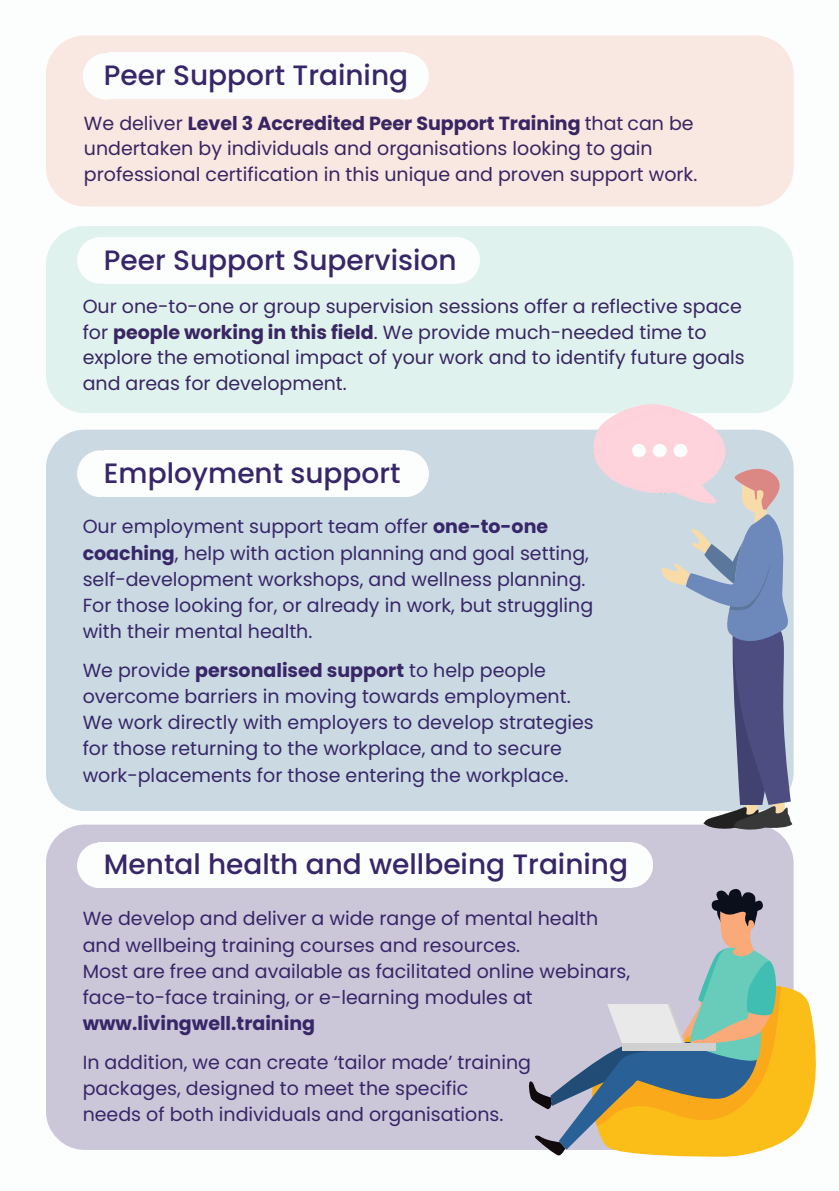
<style>
.page{position:relative;width:839px;height:1191px;background:#fff}
.page>*{position:absolute;margin:0;border:0;box-sizing:border-box;transform-origin:0 0}
.t1{font:500 28px "Poppins";color:#372668}
.t2{font:19px/26.2px "Poppins";color:#372668}
.t3{font:19px/25.6px "Poppins";color:#382561}
.t4{font:700 19px "Poppins";color:#372668}
.s1{font-weight:700}
</style>
<div class="page">
<div style="left:46px;top:825px;width:747px;height:325px;background:#cbc7d8;border-radius:39px"></div>
<div style="left:98px;top:842px;width:532px;height:46px;background:#fcfdfd"></div>
<div style="left:77px;top:843px;width:46px;height:45px;background:#fcfdfd;border-radius:50%"></div>
<div style="left:607px;top:842px;width:46px;height:46px;background:#fcfdfd;border-radius:50%"></div>
<svg style="left:677px;top:985px;width:139px;height:172px;fill:#fbbd17"></svg>
<svg style="left:529px;top:889px;width:252px;height:267px"></svg>
<div style="left:621px;top:1043px;width:94px;height:7px;background:#d1d0d0"></div>
<div style="left:46px;top:430px;width:747px;height:381px;background:#cbdae2;border-radius:39px"></div>
<div style="left:46px;top:226px;width:747px;height:187px;background:#e0f2ee;border-radius:39px"></div>
<img style="left:593px;top:404px;width:132px;height:85px">
<svg style="left:632px;top:444px;width:162px;height:388px"></svg>
<div style="left:104px;top:450px;width:301px;height:46px;background:#fcfdfd"></div>
<div style="left:77px;top:450px;width:47px;height:47px;background:#fcfdfd;border-radius:50%"></div>
<div style="left:382px;top:450px;width:47px;height:47px;background:#fcfdfd;border-radius:50%"></div>
<div style="left:46px;top:35px;width:747px;height:172px;background:#f9e7e2;border-radius:39px"></div>
<div style="left:108px;top:53px;width:297px;height:46px;background:#fcfdfd"></div>
<div style="left:83px;top:53px;width:46px;height:47px;background:#fcfdfd;border-radius:50%"></div>
<div style="left:382px;top:53px;width:47px;height:47px;background:#fcfdfd;border-radius:50%"></div>
<div style="left:104px;top:237px;width:352px;height:46px;background:#fcfdfd"></div>
<div style="left:77px;top:237px;width:47px;height:47px;background:#fcfdfd;border-radius:50%"></div>
<div style="left:433px;top:237px;width:47px;height:47px;background:#fcfdfd;border-radius:50%"></div>
<h1 class="t1" style="left:104px;top:56px;width:306px">Peer Support Training</h1>
<p class="t3" style="left:84px;top:110px;width:615px">We deliver <span class="s1">Level 3 Accredited Peer Support Training</span> that can be undertaken by individuals and organisations looking to gain professional certification in this unique and proven support work.</p>
<h1 class="t1" style="left:104px;top:241px;width:354px">Peer Support Supervision</h1>
<p class="t3" style="left:83px;top:294px;width:663px">Our one-to-one or group supervision sessions offer a reflective space for <span class="s1">people working in this field</span>. We provide much-needed time to explore the emotional impact of your work and to identify future goals and areas for development.</p>
<h1 class="t1" style="left:104px;top:453px;width:298px">Employment support</h1>
<p class="t2" style="left:83px;top:514px;width:512px">Our employment support team offer <span class="s1">one-to-one coaching</span>, help with action planning and goal setting, self-development workshops, and wellness planning.<br>For those looking for, or already in work, but struggling with their mental health.</p>
<p class="t2" style="left:83px;top:657px;width:512px">We provide <span class="s1">personalised support</span> to help people overcome barriers in moving towards employment.<br>We work directly with employers to develop strategies for those returning to the workplace, and to secure work-placements for those entering the workplace.</p>
<h1 class="t1" style="left:104px;top:845px;width:525px">Mental health and wellbeing Training</h1>
<p class="t2" style="left:83px;top:906px;width:549px">We develop and deliver a wide range of mental health and wellbeing training courses and resources.<br>Most are free and available as facilitated online webinars, face-to-face training, or e-learning modules at</p>
<p class="t4" style="left:83px;top:1010px;width:234px">www.livingwell.training</p>
<p class="t2" style="left:83px;top:1049px;width:450px">In addition, we can create ‘tailor made’ training packages, designed to meet the specific needs of both individuals and organisations.</p>
</div>
